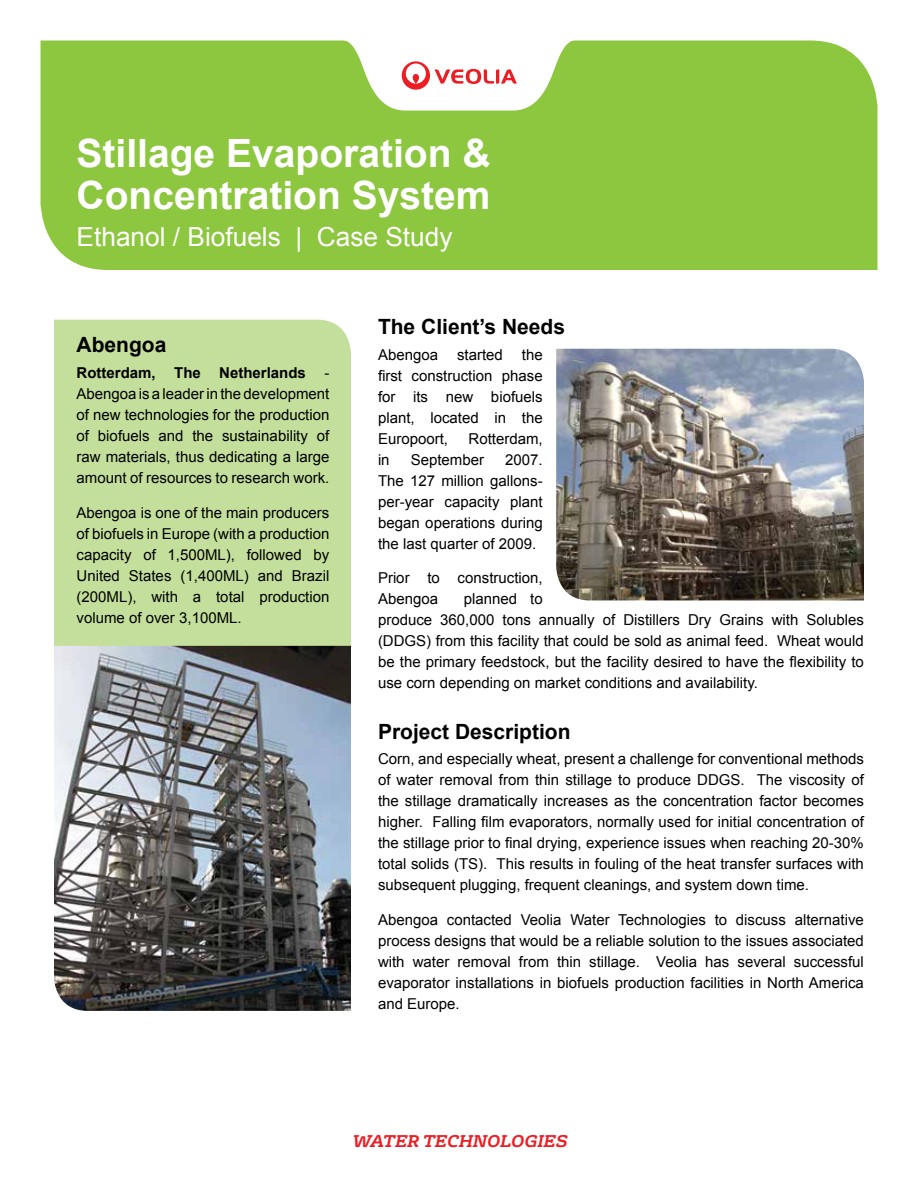
<style>
.page{position:relative;width:918px;height:1188px;background:#fff}
.page>*{position:absolute;margin:0;border:0;box-sizing:border-box;transform-origin:0 0}
.t1{font:700 39px/42px "Arial";color:#fff}
.t2{font:26.25px "Arial";color:#fff}
.t3{font:700 21px "Arial";color:#000}
.t4{font:italic 700 16.5px "FS Rufus";color:#ed1d24}
.t5{font:15px/21px "Arial";color:#000;text-align:justify}
.s1{font-weight:700}
</style>
<div class="page">
<div style="left:40px;top:40px;width:838px;height:230px;background:#8dc63f"></div>
<div style="left:54px;top:320px;width:297px;height:326px;background:#c4df9b"></div>
<img style="left:556px;top:349px;width:308px;height:251px">
<img style="left:54px;top:646px;width:297px;height:365px">
<svg style="left:338px;top:40px;width:242px;height:71px"></svg>
<h1 class="t1" style="left:77px;top:133px;width:415px">Stillage Evaporation &amp;<br>Concentration System</h1>
<h2 class="t2" style="left:77px;top:220px;width:377px">Ethanol / Biofuels | Case Study</h2>
<h3 class="t3" style="left:77px;top:330px;width:91px">Abengoa</h3>
<p class="t5" style="left:77px;top:363px;width:254px"><span class="s1">Rotterdam, The Netherlands</span> - Abengoa is a leader in the development of new technologies for the production of biofuels and the sustainability of raw materials, thus dedicating a large amount of resources to research work.</p>
<p class="t5" style="left:77px;top:502px;width:254px">Abengoa is one of the main producers of biofuels in Europe (with a production capacity of 1,500ML), followed by United States (1,400ML) and Brazil (200ML), with a total production volume of over 3,100ML.</p>
<h3 class="t3" style="left:378px;top:313px;width:189px">The Client’s Needs</h3>
<p class="t5" style="left:378px;top:344px;width:62px">Abengoa</p>
<p class="t5" style="left:457px;top:344px;width:47px">started</p>
<p class="t5" style="left:378px;top:344px;width:166px;text-indent:144px">the first construction phase for its new biofuels plant, located in the Europoort,</p>
<p class="t5" style="left:469px;top:428px;width:76px">Rotterdam,</p>
<p class="t5" style="left:378px;top:449px;width:13px">in</p>
<p class="t5" style="left:411px;top:449px;width:75px">September</p>
<p class="t5" style="left:378px;top:449px;width:166px;text-indent:127px">2007.<br>The 127 million gallons&shy;per-year capacity plant began operations during the last quarter of 2009.</p>
<p class="t5" style="left:378px;top:568px;width:166px">Prior to construction,<br>Abengoa</p>
<p class="t5" style="left:378px;top:589px;width:487px;text-align:left;text-indent:86px">planned to<br>produce 360,000 tons annually of Distillers Dry Grains with Solubles (DDGS) from this facility that could be sold as animal feed. Wheat would be the primary feedstock, but the facility desired to have the flexibility to use corn depending on market conditions and availability.</p>
<h3 class="t3" style="left:378px;top:718px;width:194px">Project Description</h3>
<p class="t5" style="left:378px;top:749px;width:487px">Corn, and especially wheat, present a challenge for conventional methods of water removal from thin stillage to produce DDGS. The viscosity of the stillage dramatically increases as the concentration factor becomes higher. Falling film evaporators, normally used for initial concentration of the stillage prior to final drying, experience issues when reaching 20-30% total solids (TS). This results in fouling of the heat transfer surfaces with subsequent plugging, frequent cleanings, and system down time.</p>
<p class="t5" style="left:378px;top:909px;width:487px">Abengoa contacted Veolia Water Technologies to discuss alternative process designs that would be a reliable solution to the issues associated with water removal from thin stillage. Veolia has several successful evaporator installations in biofuels production facilities in North America and Europe.</p>
<p class="t4" style="left:353px;top:1127px;width:216px">WATER TECHNOLOGIES</p>
</div>
